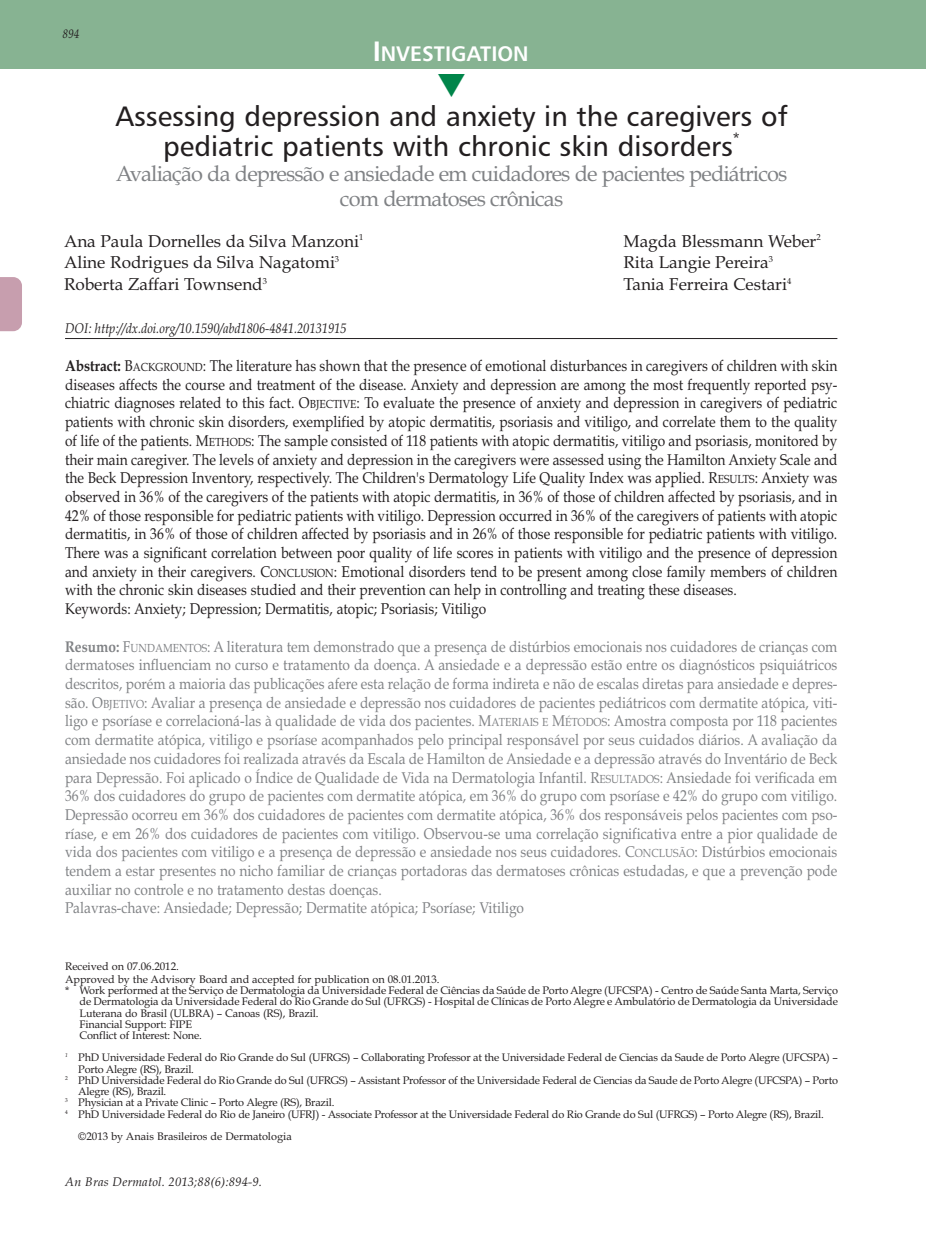
<style>
.page{position:relative;width:928px;height:1236px;background:#fff}
.page>*{position:absolute;margin:0;border:0;box-sizing:border-box;transform-origin:0 0}
.t1{font:28px/29.9px "Humanist 777 BT Roman B";color:#231f20;text-align:center}
.t2{font:21.88px/24.8px "Book Antiqua";letter-spacing:-.04em;color:#808285;text-align:center}
.t3{font:21px "Humanist 777 BT Bold B";color:#fff}
.t4{font:17.15px "Book Antiqua";color:#231f20}
.t5{font:15.58px/18.7px "Book Antiqua";color:#808285;scale:.88 1}
.t6{font:15.58px/18.7px "Book Antiqua";color:#231f20;scale:.88 1}
.t7{font:italic 14px "Book Antiqua";color:#231f20;scale:.88 1}
.t8{font:14px "Humanist 777 BT Roman B";color:#231f20}
.t9{font:italic 12.42px "Book Antiqua";letter-spacing:.015em;color:#231f20}
.t10{font:italic 12.42px "Book Antiqua";letter-spacing:.015em;color:#231f20;scale:.9 1}
.t11{font:10.85px/11.2px "Book Antiqua";letter-spacing:-.02em;color:#231f20}
.t12{font:10.85px/13.1px "Book Antiqua";color:#231f20}
.s1{font-size:28px}
.s2{font-weight:700}
.s3{font-size:11.72px}
</style>
<div class="page">
<div style="left:0;top:0;width:925px;height:69px;background:#87b392"></div>
<hr style="left:65px;top:338px;width:772px;height:1px;background:#231f20">
<svg style="left:0;top:277px;width:22px;height:54px"></svg>
<p class="t10" style="left:63px;top:29px;width:20px">894</p>
<h3 class="t3" style="left:373px;top:45px;width:158px"><span class="s1">I</span>NVESTIGATION</h3>
<h1 class="t1" style="left:116px;top:104px;width:673px">Assessing depression and anxiety in the caregivers of pediatric patients with chronic skin disorders</h1>
<p class="t8" style="left:733px;top:132px;width:9px">*</p>
<h2 class="t2" style="left:116px;top:164px;width:673px">Avaliação da depressão e ansiedade em cuidadores de pacientes pediátricos com dermatoses crônicas</h2>
<p class="t4" style="left:64px;top:234px;width:301px">Ana Paula Dornelles da Silva Manzoni<sup>1</sup></p>
<p class="t4" style="left:623px;top:234px;width:199px">Magda Blessmann Weber<sup>2</sup></p>
<p class="t4" style="left:64px;top:256px;width:277px">Aline Rodrigues da Silva Nagatomi<sup>3</sup></p>
<p class="t4" style="left:623px;top:256px;width:151px">Rita Langie Pereira<sup>3</sup></p>
<p class="t4" style="left:64px;top:278px;width:204px">Roberta Zaffari Townsend<sup>3</sup></p>
<p class="t4" style="left:623px;top:278px;width:169px">Tania Ferreira Cestari<sup>4</sup></p>
<p class="t7" style="left:65px;top:323px;width:321px">DOI: http://dx.doi.org/10.1590/abd1806-4841.20131915</p>
<p class="t6" style="left:65px;top:358px;width:879px"><span class="s2">Abstract:</span> B<span class="s3">ACKGROUND</span>: The literature has shown that the presence of emotional disturbances in caregivers of children with skin diseases affects the course and treatment of the disease. Anxiety and depression are among the most frequently reported psy&shy;chiatric diagnoses related to this fact. O<span class="s3">BJECTIVE</span>: To evaluate the presence of anxiety and depression in caregivers of pediatric patients with chronic skin disorders, exemplified by atopic dermatitis, psoriasis and vitiligo, and correlate them to the quality of life of the patients. M<span class="s3">ETHODS</span>: The sample consisted of 118 patients with atopic dermatitis, vitiligo and psoriasis, monitored by their main caregiver. The levels of anxiety and depression in the caregivers were assessed using the Hamilton Anxiety Scale and the Beck Depression Inventory, respectively. The Children's Dermatology Life Quality Index was applied. R<span class="s3">ESULTS</span>: Anxiety was observed in 36% of the caregivers of the patients with atopic dermatitis, in 36% of those of children affected by psoriasis, and in 42% of those responsible for pediatric patients with vitiligo. Depression occurred in 36% of the caregivers of patients with atopic dermatitis, in 36% of those of children affected by psoriasis and in 26% of those responsible for pediatric patients with vitiligo.<br>There was a significant correlation between poor quality of life scores in patients with vitiligo and the presence of depression and anxiety in their caregivers. C<span class="s3">ONCLUSION</span>: Emotional disorders tend to be present among close family members of children with the chronic skin diseases studied and their prevention can help in controlling and treating these diseases.<br>Keywords: Anxiety; Depression; Dermatitis, atopic; Psoriasis; Vitiligo</p>
<p class="t5" style="left:65px;top:638px;width:879px"><span class="s2">Resumo:</span> F<span class="s3">UNDAMENTOS</span>: A literatura tem demonstrado que a presença de distúrbios emocionais nos cuidadores de crianças com dermatoses influenciam no curso e tratamento da doença. A ansiedade e a depressão estão entre os diagnósticos psiquiátricos descritos, porém a maioria das publicações afere esta relação de forma indireta e não de escalas diretas para ansiedade e depres&shy;são. O<span class="s3">BJETIVO</span>: Avaliar a presença de ansiedade e depressão nos cuidadores de pacientes pediátricos com dermatite atópica, viti&shy;ligo e psoríase e correlacioná-las à qualidade de vida dos pacientes. M<span class="s3">ATERIAIS E</span> M<span class="s3">ÉTODOS</span>: Amostra composta por 118 pacientes com dermatite atópica, vitiligo e psoríase acompanhados pelo principal responsável por seus cuidados diários. A avaliação da ansiedade nos cuidadores foi realizada através da Escala de Hamilton de Ansiedade e a depressão através do Inventário de Beck para Depressão. Foi aplicado o Índice de Qualidade de Vida na Dermatologia Infantil. R<span class="s3">ESULTADOS</span>: Ansiedade foi verificada em 36% dos cuidadores do grupo de pacientes com dermatite atópica, em 36% do grupo com psoríase e 42% do grupo com vitiligo.<br>Depressão ocorreu em 36% dos cuidadores de pacientes com dermatite atópica, 36% dos responsáveis pelos pacientes com pso&shy;ríase, e em 26% dos cuidadores de pacientes com vitiligo. Observou-se uma correlação significativa entre a pior qualidade de vida dos pacientes com vitiligo e a presença de depressão e ansiedade nos seus cuidadores. C<span class="s3">ONCLUSÃO</span>: Distúrbios emocionais tendem a estar presentes no nicho familiar de crianças portadoras das dermatoses crônicas estudadas, e que a prevenção pode auxiliar no controle e no tratamento destas doenças.<br>Palavras-chave: Ansiedade; Depressão; Dermatite atópica; Psoríase; Vitiligo</p>
<p class="t12" style="left:65px;top:960px;width:376px">Received on 07.06.2012.<br>Approved by the Advisory Board and accepted for publication on 08.01.2013.</p>
<p class="t11" style="left:79px;top:985px;width:760px;text-indent:-14px">* Work performed at the Serviço de Dermatologia da Universidade Federal de Ciências da Saúde de Porto Alegre (UFCSPA) - Centro de Saúde Santa Marta, Serviço de Dermatologia da Universidade Federal do Rio Grande do Sul (UFRGS) - Hospital de Clínicas de Porto Alegre e Ambulatório de Dermatologia da Universidade Luterana do Brasil (ULBRA) – Canoas (RS), Brazil.<br>Financial Support: FIPE<br>Conflict of Interest: None.</p>
<p class="t11" style="left:65px;top:1053px;width:774px"><sup>1</sup> PhD Universidade Federal do Rio Grande do Sul (UFRGS) – Collaborating Professor at the Universidade Federal de Ciencias da Saude de Porto Alegre (UFCSPA) –</p>
<p class="t11" style="left:78px;top:1064px;width:117px">Porto Alegre (RS), Brazil.</p>
<p class="t11" style="left:65px;top:1075px;width:774px"><sup>2</sup> PhD Universidade Federal do Rio Grande do Sul (UFRGS) – Assistant Professor of the Universidade Federal de Ciencias da Saude de Porto Alegre (UFCSPA) – Porto</p>
<p class="t11" style="left:78px;top:1086px;width:90px">Alegre (RS), Brazil.</p>
<p class="t11" style="left:65px;top:1098px;width:271px"><sup>3</sup> Physician at a Private Clinic – Porto Alegre (RS), Brazil.</p>
<p class="t11" style="left:65px;top:1109px;width:760px"><sup>4</sup> PhD Universidade Federal do Rio de Janeiro (UFRJ) - Associate Professor at the Universidade Federal do Rio Grande do Sul (UFRGS) – Porto Alegre (RS), Brazil.</p>
<p class="t12" style="left:78px;top:1130px;width:215px">©2013 by Anais Brasileiros de Dermatologia</p>
<p class="t9" style="left:65px;top:1177px;width:198px">An Bras Dermatol. 2013;88(6):894-9.</p>
</div>
